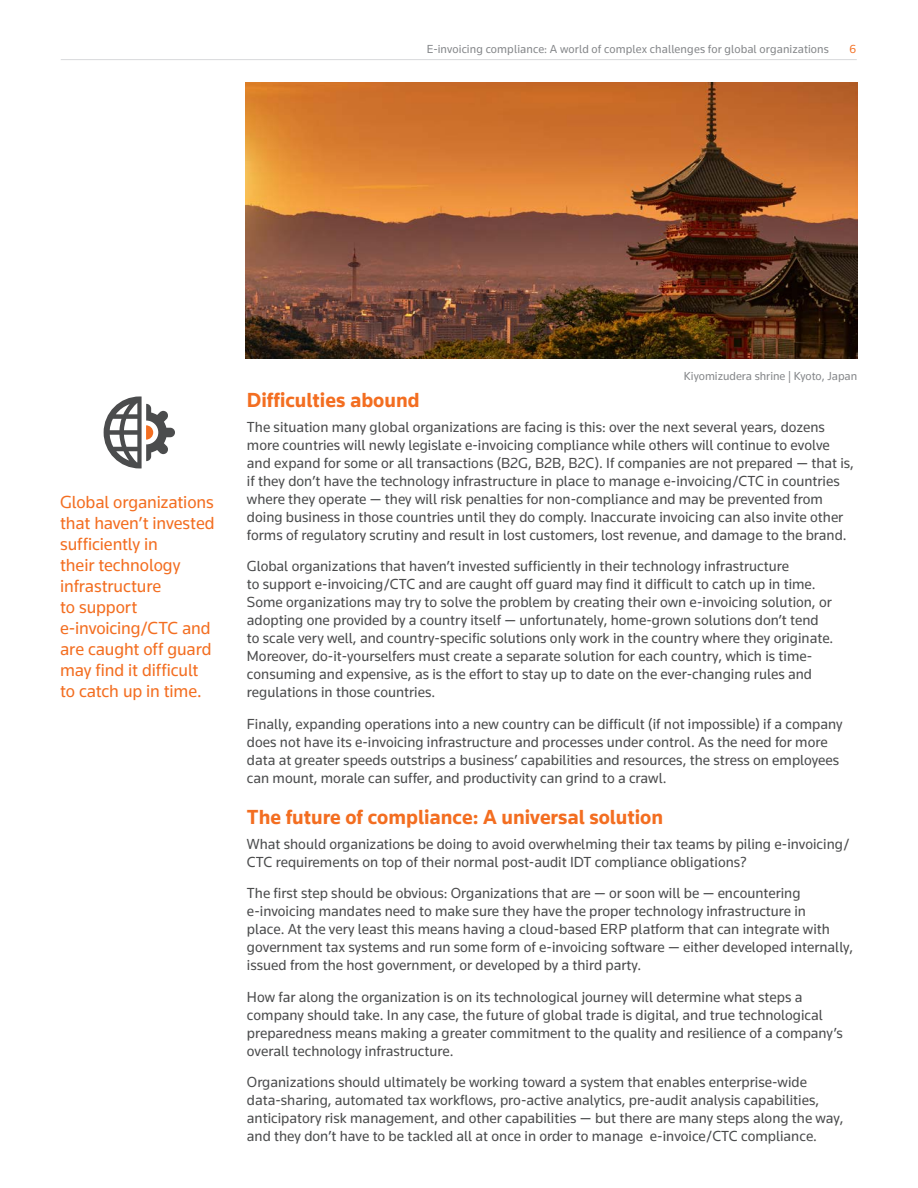
<style>
.page{position:relative;width:918px;height:1188px;background:#fff}
.page>*{position:absolute;margin:0;border:0;box-sizing:border-box;transform-origin:0 0}
.Body_Text_Heading{font:700 21px "Knowledge 2017";color:#f36e21}
.Sidebar_Callout{font:18px/21px "Knowledge 2017";letter-spacing:-.01em;color:#f36e21}
.Body_Text{font:15px/18px "Knowledge 2017";color:#4b4c4d}
.Body_Text-2{font:12px "Knowledge 2017";letter-spacing:.005em;color:#86888b}
.t1{font:12px "Knowledge 2017";color:#f36e21}
</style>
<div class="page">
<hr style="left:61px;top:59px;width:796px;height:1px;background:#dcdddf">
<img style="left:246px;top:82px;width:611px;height:277px">
<svg style="left:104px;top:396px;width:71px;height:72px"></svg>
<p class="Body_Text-2" style="left:427px;top:42px;width:404px">E-invoicing compliance: A world of complex challenges for global organizations</p>
<p class="t1" style="left:850px;top:42px;width:8px">6</p>
<p class="Sidebar_Callout" style="left:60px;top:491px;width:156px">Global organizations that haven’t invested sufficiently in<br>their technology infrastructure<br>to support e-invoicing/CTC and are caught off guard may find it difficult to catch up in time.</p>
<p class="Body_Text-2" style="left:684px;top:368px;width:175px">Kiyomizudera shrine | Kyoto, Japan</p>
<p class="Body_Text_Heading" style="left:247px;top:387px;width:174px">Difficulties abound</p>
<p class="Body_Text" style="left:247px;top:418px;width:609px">The situation many global organizations are facing is this: over the next several years, dozens more countries will newly legislate e-invoicing compliance while others will continue to evolve and expand for some or all transactions (B2G, B2B, B2C). If companies are not prepared — that is, if they don’t have the technology infrastructure in place to manage e-invoicing/CTC in countries where they operate — they will risk penalties for non-compliance and may be prevented from doing business in those countries until they do comply. Inaccurate invoicing can also invite other forms of regulatory scrutiny and result in lost customers, lost revenue, and damage to the brand.</p>
<p class="Body_Text" style="left:247px;top:557px;width:588px">Global organizations that haven’t invested sufficiently in their technology infrastructure<br>to support e-invoicing/CTC and are caught off guard may find it difficult to catch up in time.<br>Some organizations may try to solve the problem by creating their own e-invoicing solution, or adopting one provided by a country itself — unfortunately, home-grown solutions don’t tend to scale very well, and country-specific solutions only work in the country where they originate.<br>Moreover, do-it-yourselfers must create a separate solution for each country, which is time&shy;consuming and expensive, as is the effort to stay up to date on the ever-changing rules and regulations in those countries.</p>
<p class="Body_Text" style="left:247px;top:715px;width:597px">Finally, expanding operations into a new country can be difficult (if not impossible) if a company does not have its e-invoicing infrastructure and processes under control. As the need for more data at greater speeds outstrips a business’ capabilities and resources, the stress on employees can mount, morale can suffer, and productivity can grind to a crawl.</p>
<p class="Body_Text_Heading" style="left:247px;top:804px;width:418px">The future of compliance: A universal solution</p>
<p class="Body_Text" style="left:247px;top:835px;width:604px">What should organizations be doing to avoid overwhelming their tax teams by piling e-invoicing/<br>CTC requirements on top of their normal post-audit IDT compliance obligations?</p>
<p class="Body_Text" style="left:247px;top:884px;width:608px">The first step should be obvious: Organizations that are — or soon will be — encountering e-invoicing mandates need to make sure they have the proper technology infrastructure in<br>place. At the very least this means having a cloud-based ERP platform that can integrate with government tax systems and run some form of e-invoicing software — either developed internally, issued from the host government, or developed by a third party.</p>
<p class="Body_Text" style="left:247px;top:988px;width:598px">How far along the organization is on its technological journey will determine what steps a company should take. In any case, the future of global trade is digital, and true technological preparedness means making a greater commitment to the quality and resilience of a company’s overall technology infrastructure.</p>
<p class="Body_Text" style="left:247px;top:1073px;width:598px">Organizations should ultimately be working toward a system that enables enterprise-wide data-sharing, automated tax workflows, pro-active analytics, pre-audit analysis capabilities, anticipatory risk management, and other capabilities — but there are many steps along the way, and they don’t have to be tackled all at once in order to manage e-invoice/CTC compliance.</p>
</div>
